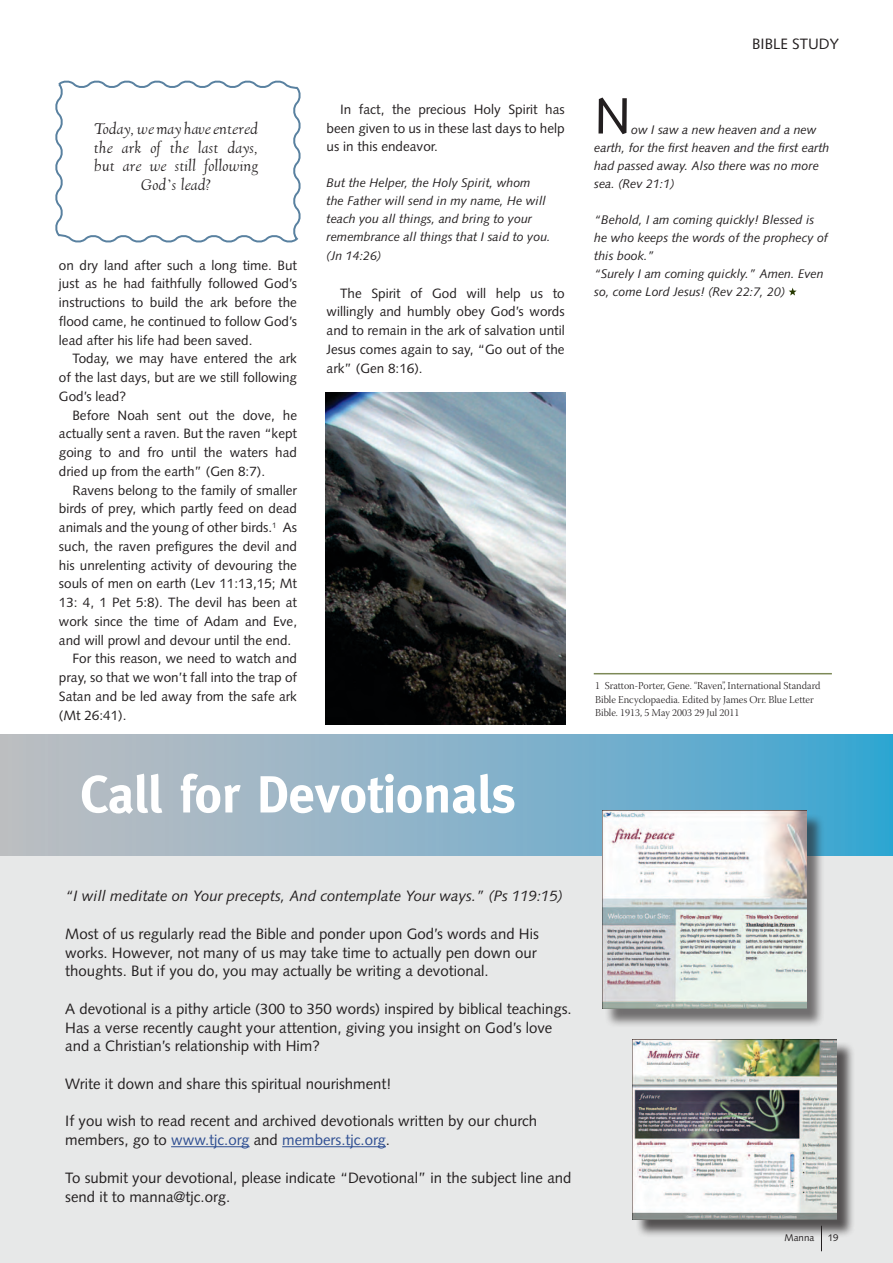
<style>
.page{position:relative;width:893px;height:1263px;background:#fff}
.page>*{position:absolute;margin:0;border:0;box-sizing:border-box;transform-origin:0 0}
.t1{font:700 52.5px "Meta";color:#fff}
.t2{font:51px "Syntax";color:#231f20}
.t3{font:italic 18px/18.8px "Goudy Village H";color:#231f20;text-align:center}
.t4{font:15px/18.8px "Syntax";color:#231f20}
.t5{font:italic 15px "Syntax";color:#231f20}
.t6{font:13.5px/18.8px "Syntax";color:#231f20;text-align:justify}
.t7{font:italic 12.45px/18px "Syntax";color:#231f20}
.t8{font:10.5px/13.5px "Warnock Pro Light Subh";color:#231f20}
.t9{font:9.75px "Syntax";color:#231f20}
.s1{color:#2e4e92}
</style>
<div class="page">
<div style="left:0;top:855px;width:893px;height:408px;background:#e7e8e8"></div>
<svg style="left:0;top:735px;width:893px;height:120px;background:#88b3c8"></svg>
<svg style="left:789px;top:288px;width:8px;height:8px"></svg>
<svg style="left:55px;top:80px;width:246px;height:163px"></svg>
<img style="left:326px;top:392px;width:239px;height:332px">
<hr style="left:594px;top:673px;width:238px;height:1px;background:#7d8957">
<svg style="left:821px;top:1238px;width:1px;height:13px"></svg>
<hr style="left:171px;top:1146px;width:79px;height:1px;background:#2e4e92">
<hr style="left:282px;top:1146px;width:104px;height:1px;background:#2e4e92">
<div style="left:605px;top:813px;width:220px;height:215px;background:#231f20;opacity:.6"></div>
<img style="left:602px;top:810px;width:204px;height:199px">
<div style="left:635px;top:1041px;width:221px;height:197px;background:#231f20;opacity:.75"></div>
<img style="left:632px;top:1039px;width:205px;height:181px">
<h3 class="t3" style="left:94px;top:120px;width:166px">Today, we may have entered the ark of the last days, but are we still following<br>God’s lead?</h3>
<p class="t6" style="left:59px;top:255px;width:240px">on dry land after such a long time. But just as he had faithfully followed God’s instructions to build the ark before the flood came, he continued to follow God’s lead after his life had been saved.</p>
<p class="t6" style="left:59px;top:349px;width:240px;text-indent:14px">Today, we may have entered the ark of the last days, but are we still following God’s lead?</p>
<p class="t6" style="left:59px;top:405px;width:240px;text-indent:14px">Before Noah sent out the dove, he actually sent a raven. But the raven “kept going to and fro until the waters had dried up from the earth” (Gen 8:7).</p>
<p class="t6" style="left:72px;top:480px;width:226px">Ravens belong to the family of smaller</p>
<p class="t6" style="left:59px;top:499px;width:240px">birds of prey, which partly feed on dead</p>
<p class="t6" style="left:59px;top:518px;width:240px">animals and the young of other birds.<sup>1</sup> As</p>
<p class="t6" style="left:59px;top:537px;width:240px">such, the raven prefigures the devil and</p>
<p class="t6" style="left:59px;top:555px;width:240px">his unrelenting activity of devouring the</p>
<p class="t6" style="left:59px;top:574px;width:240px">souls of men on earth (Lev 11:13,15; Mt</p>
<p class="t6" style="left:59px;top:593px;width:240px">13: 4, 1 Pet 5:8). The devil has been at</p>
<p class="t6" style="left:59px;top:612px;width:240px">work since the time of Adam and Eve,</p>
<p class="t6" style="left:59px;top:630px;width:234px">and will prowl and devour until the end.</p>
<p class="t6" style="left:72px;top:649px;width:226px">For this reason, we need to watch and</p>
<p class="t6" style="left:59px;top:668px;width:240px">pray, so that we won’t fall into the trap of</p>
<p class="t6" style="left:59px;top:687px;width:240px">Satan and be led away from the safe ark</p>
<p class="t6" style="left:59px;top:705px;width:69px">(Mt 26:41).</p>
<p class="t6" style="left:327px;top:100px;width:240px;text-indent:14px">In fact, the precious Holy Spirit has been given to us in these last days to help us in this endeavor.</p>
<p class="t7" style="left:327px;top:174px;width:226px">But the Helper, the Holy Spirit, whom the Father will send in my name, He will teach you all things, and bring to your remembrance all things that I said to you. (Jn 14:26)</p>
<p class="t6" style="left:327px;top:284px;width:240px;text-indent:14px">The Spirit of God will help us to willingly and humbly obey God’s words and to remain in the ark of salvation until Jesus comes again to say, “Go out of the ark” (Gen 8:16).</p>
<h1 class="t1" style="left:80px;top:764px;width:437px">Call for Devotionals</h1>
<p class="t4" style="left:752px;top:35px;width:88px">BIBLE STUDY</p>
<h2 class="t2" style="left:594px;top:86px;width:38px">N</h2>
<p class="t7" style="left:594px;top:120px;width:237px;text-indent:37px">ow I saw a new heaven and a new earth, for the first heaven and the first earth had passed away. Also there was no more sea. (Rev 21:1)</p>
<p class="t7" style="left:594px;top:210px;width:235px">“Behold, I am coming quickly! Blessed is he who keeps the words of the prophecy of this book.”<br>“Surely I am coming quickly.” Amen. Even so, come Lord Jesus! (Rev 22:7, 20)</p>
<p class="t8" style="left:595px;top:680px;width:227px">1 Sratton-Porter, Gene. “Raven”, International Standard<br>Bible Encyclopaedia. Edited by James Orr. Blue Letter<br>Bible. 1913, 5 May 2003 29 Jul 2011</p>
<p class="t5" style="left:65px;top:887px;width:499px">“I will meditate on Your precepts, And contemplate Your ways.” (Ps 119:15)</p>
<p class="t4" style="left:65px;top:924px;width:475px">Most of us regularly read the Bible and ponder upon God’s words and His works. However, not many of us may take time to actually pen down our thoughts. But if you do, you may actually be writing a devotional.</p>
<p class="t4" style="left:65px;top:999px;width:508px">A devotional is a pithy article (300 to 350 words) inspired by biblical teachings.<br>Has a verse recently caught your attention, giving you insight on God’s love and a Christian’s relationship with Him?</p>
<p class="t4" style="left:65px;top:1074px;width:328px">Write it down and share this spiritual nourishment!</p>
<p class="t4" style="left:65px;top:1112px;width:473px">If you wish to read recent and archived devotionals written by our church members, go to <span class="s1">www.tjc.org</span> and <span class="s1">members.tjc.org</span>.</p>
<p class="t4" style="left:65px;top:1168px;width:508px">To submit your devotional, please indicate “Devotional” in the subject line and send it to manna@tjc.org.</p>
<p class="t9" style="left:784px;top:1232px;width:31px">Manna</p>
<p class="t9" style="left:828px;top:1232px;width:12px">19</p>
</div>
